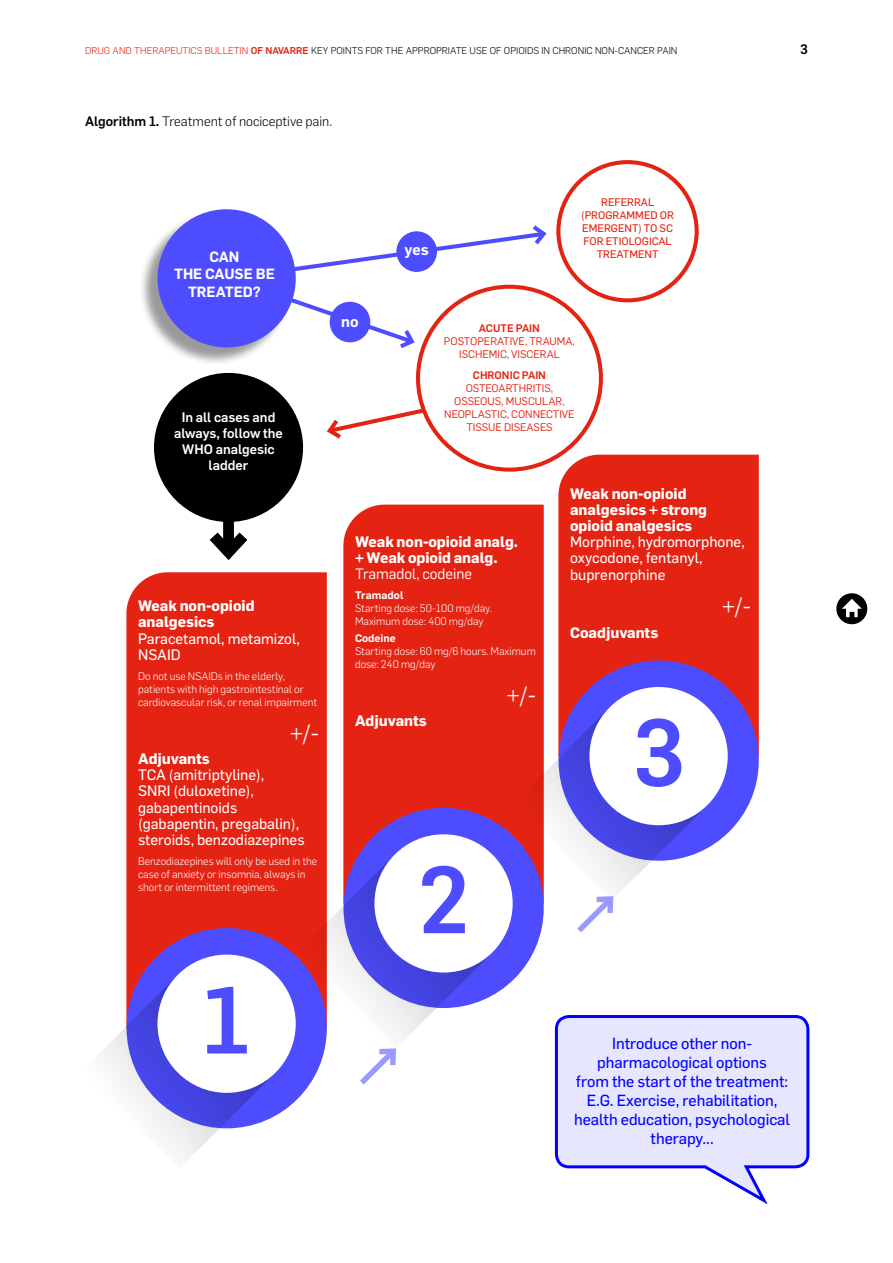
<style>
.page{position:relative;width:893px;height:1263px;background:#fff}
.page>*{position:absolute;margin:0;border:0;box-sizing:border-box;transform-origin:0 0}
.t1{font:500 93px "Flama";color:#4d4dff}
.t2{font:22.95px "Flama";color:#fff}
.t3{font:15.75px/18.9px "Flama Basic";color:#00f;text-align:center}
.t4{font:600 15.15px "Flama";color:#fff}
.t5{font:14.85px/16.2px "Flama Basic";color:#fff}
.t6{font:700 14.85px/16.2px "Flama";color:#fff}
.t7{font:14.85px "Flama";color:#fff}
.t8{font:600 14.55px/17.5px "Flama";color:#fff;text-align:center}
.t9{font:500 13.5px/16.2px "Flama";color:#fff;text-align:center}
.t10{font:300 13.5px "Flama";color:#000}
.t11{font:500 13.5px "Flama";color:#000}
.t12{font:300 10.8px/12.9px "Flama";color:#fff}
.t13{font:10.8px/12.9px "Flama";color:#e42313;text-align:center}
.t14{font:10.8px/12.9px "Flama Basic";color:#e42313;text-align:center}
.t15{font:500 10.8px "Flama";color:#e42313}
.t16{font:600 10.8px "Flama";color:#fff}
.t17{font:300 9.75px "Flama";color:#000}
.s1{color:#e42313}
.s2{font-weight:500;color:#e42313}
.s3{font-weight:500}
</style>
<div class="page">
<div style="left:836px;top:593px;width:31px;height:31px;background:#000;border-radius:50%"></div>
<svg style="left:842px;top:599px;width:20px;height:18px"></svg>
<svg style="left:554px;top:1015px;width:256px;height:190px"></svg>
<svg style="left:327px;top:400px;width:116px;height:42px"></svg>
<svg style="left:292px;top:225px;width:258px;height:127px"></svg>
<div style="left:126px;top:572px;width:201px;height:401px;background:#e42313"></div>
<div style="left:343px;top:505px;width:201px;height:348px;background:#e42313"></div>
<div style="left:558px;top:455px;width:201px;height:295px;background:#e42313"></div>
<div style="left:127px;top:928px;width:200px;height:200px;background:#4d4dff;border-radius:50%"></div>
<div style="left:343px;top:808px;width:201px;height:200px;background:#4d4dff;border-radius:50%"></div>
<div style="left:558px;top:660px;width:201px;height:201px;background:#4d4dff;border-radius:50%"></div>
<svg style="left:101px;top:973px;width:176px;height:187px"></svg>
<div style="left:157px;top:954px;width:139px;height:139px;background:#fff;border-radius:50%"></div>
<div style="left:138px;top:211px;width:154px;height:154px;background:#000;opacity:.4"></div>
<div style="left:157px;top:209px;width:139px;height:138px;background:#4d4dff;border-radius:50%"></div>
<div style="left:556px;top:160px;width:143px;height:142px;border:4px solid #e42313;border-radius:50%"></div>
<div style="left:418px;top:287px;width:183px;height:183px;background:#fff;border-radius:50%"></div>
<div style="left:416px;top:285px;width:187px;height:187px;border:4px solid #e42313;border-radius:50%"></div>
<div style="left:154px;top:373px;width:149px;height:149px;background:#000;border-radius:50%"></div>
<div style="left:396px;top:231px;width:41px;height:41px;background:#4d4dff;border-radius:50%"></div>
<div style="left:330px;top:302px;width:40px;height:40px;background:#4d4dff;border-radius:50%"></div>
<div style="left:374px;top:834px;width:139px;height:138px;background:#fff;border-radius:50%"></div>
<div style="left:589px;top:687px;width:139px;height:138px;background:#fff;border-radius:50%"></div>
<svg style="left:209px;top:521px;width:39px;height:39px"></svg>
<svg style="left:299px;top:853px;width:195px;height:237px"></svg>
<svg style="left:514px;top:705px;width:195px;height:233px"></svg>
<p class="t17" style="left:85px;top:44px;width:594px"><span class="s1">DRUG AND THERAPEUTICS BULLETIN</span> <span class="s2">OF NAVARRE</span> KEY POINTS FOR THE APPROPRIATE USE OF OPIOIDS IN CHRONIC NON-CANCER PAIN</p>
<p class="t11" style="left:800px;top:39px;width:9px">3</p>
<p class="t10" style="left:85px;top:112px;width:249px"><span class="s3">Algorithm 1.</span> Treatment of nociceptive pain.</p>
<h3 class="t8" style="left:174px;top:246px;width:102px">CAN<br>THE CAUSE BE<br>TREATED?</h3>
<h3 class="t4" style="left:405px;top:239px;width:26px">yes</h3>
<h3 class="t4" style="left:341px;top:310px;width:19px">no</h3>
<p class="t9" style="left:174px;top:408px;width:110px">In all cases and always, follow the<br>WHO analgesic ladder</p>
<p class="t14" style="left:581px;top:195px;width:94px">REFERRAL (PROGRAMMED OR<br>EMERGENT) TO SC<br>FOR ETIOLOGICAL<br>TREATMENT</p>
<p class="t15" style="left:479px;top:321px;width:63px">ACUTE PAIN</p>
<p class="t13" style="left:444px;top:334px;width:133px">POSTOPERATIVE, TRAUMA,<br>ISCHEMIC, VISCERAL</p>
<p class="t15" style="left:473px;top:367px;width:75px">CHRONIC PAIN</p>
<p class="t13" style="left:444px;top:381px;width:132px">OSTEOARTHRITIS,<br>OSSEOUS, MUSCULAR,<br>NEOPLASTIC, CONNECTIVE<br>TISSUE DISEASES</p>
<h3 class="t6" style="left:138px;top:597px;width:118px">Weak non-opioid analgesics</h3>
<h3 class="t5" style="left:138px;top:629px;width:163px">Paracetamol, metamizol,<br>NSAID</h3>
<p class="t12" style="left:138px;top:669px;width:181px">Do not use NSAIDs in the elderly, patients with high gastrointestinal or cardiovascular risk, or renal impairment</p>
<h2 class="t2" style="left:290px;top:717px;width:30px">+/-</h2>
<h3 class="t6" style="left:138px;top:749px;width:73px">Adjuvants</h3>
<h3 class="t5" style="left:138px;top:766px;width:168px">TCA (amitriptyline),<br>SNRI (duloxetine), gabapentinoids (gabapentin, pregabalin), steroids, benzodiazepines</h3>
<p class="t12" style="left:138px;top:854px;width:181px">Benzodiazepines will only be used in the case of anxiety or insomnia, always in short or intermittent regimens.</p>
<h1 class="t1" style="left:203px;top:953px;width:49px">1</h1>
<h3 class="t6" style="left:355px;top:532px;width:164px">Weak non-opioid analg. + Weak opioid analg.</h3>
<h3 class="t7" style="left:355px;top:564px;width:118px">Tramadol, codeine</h3>
<p class="t16" style="left:355px;top:588px;width:50px">Tramadol</p>
<p class="t12" style="left:355px;top:601px;width:139px">Starting dose: 50-100 mg/day.<br>Maximum dose: 400 mg/day</p>
<p class="t16" style="left:355px;top:631px;width:42px">Codeine</p>
<p class="t12" style="left:355px;top:644px;width:182px">Starting dose: 60 mg/6 hours. Maximum dose: 240 mg/day</p>
<h2 class="t2" style="left:507px;top:679px;width:30px">+/-</h2>
<h3 class="t6" style="left:355px;top:712px;width:73px">Adjuvants</h3>
<h1 class="t1" style="left:417px;top:833px;width:55px">2</h1>
<h3 class="t6" style="left:570px;top:484px;width:139px">Weak non-opioid analgesics + strong opioid analgesics</h3>
<h3 class="t5" style="left:570px;top:533px;width:176px">Morphine, hydromorphone, oxycodone, fentanyl, buprenorphine</h3>
<h2 class="t2" style="left:722px;top:590px;width:30px">+/-</h2>
<h3 class="t6" style="left:570px;top:623px;width:90px">Coadjuvants</h3>
<h1 class="t1" style="left:632px;top:686px;width:55px">3</h1>
<h3 class="t3" style="left:574px;top:1033px;width:218px">Introduce other non&shy;pharmacological options<br>from the start of the treatment:<br>E.G. Exercise, rehabilitation, health education, psychological therapy...</h3>
</div>
